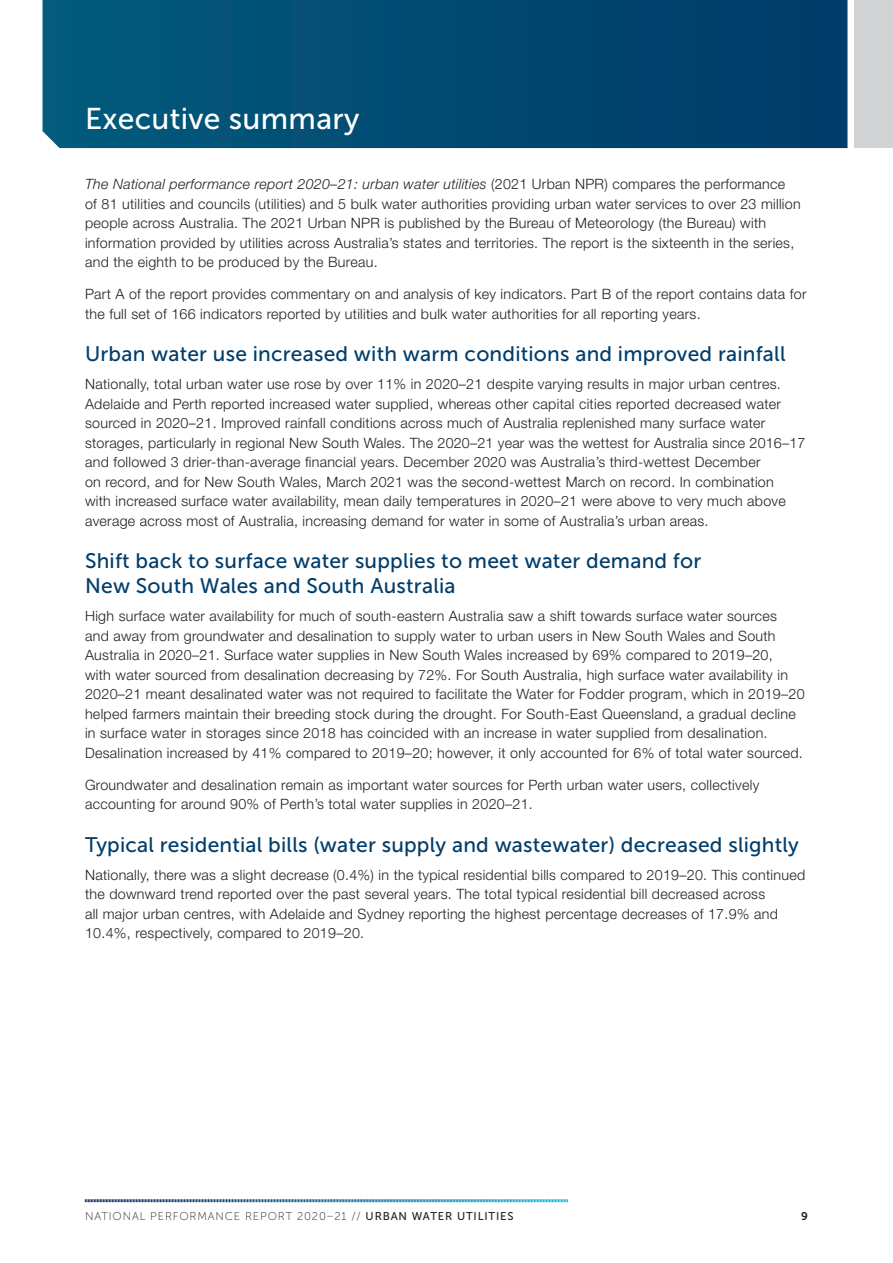
<style>
.page{position:relative;width:893px;height:1263px;background:#fff}
.page>*{position:absolute;margin:0;border:0;box-sizing:border-box;transform-origin:0 0}
.t1{font:30px "Museo Sans 500";letter-spacing:.01em;color:#fff}
.t2{font:21px/25.2px "Museo Sans 500";letter-spacing:.01em;color:#003d6a}
.t3{font:300 14.25px/19.5px "Helvetica Neue LT Std";letter-spacing:.02em;color:#231f20}
.t4{font:11.25px "Museo Sans 100";letter-spacing:.075em;color:#231f20}
.t5{font:11.25px "Museo Sans 700";color:#231f20}
.s1{font-style:italic}
.s2{font-family:"Museo Sans 500"}
</style>
<div class="page">
<svg style="left:85px;top:1199px;width:483px;height:4px;background:#82b1c7"></svg>
<svg style="left:43px;top:0;width:804px;height:148px;background:#014a72"></svg>
<div style="left:855px;top:0;width:38px;height:148px;background:#d1d2d4"></div>
<h1 class="t1" style="left:85px;top:102px;width:276px">Executive summary</h1>
<p class="t3" style="left:85px;top:174px;width:717px"><span class="s1">The National performance report 2020–21: urban water utilities</span> (2021 Urban NPR) compares the performance<br>of 81 utilities and councils (utilities) and 5 bulk water authorities providing urban water services to over 23 million people across Australia. The 2021 Urban NPR is published by the Bureau of Meteorology (the Bureau) with information provided by utilities across Australia ’s states and territories. The report is the sixteenth in the series, and the eighth to be produced by the Bureau.</p>
<p class="t3" style="left:85px;top:284px;width:723px">Part A of the report provides commentary on and analysis of key indicators. Part B of the report contains data for the full set of 166 indicators reported by utilities and bulk water authorities for all reporting years.</p>
<h2 class="t2" style="left:85px;top:341px;width:702px">Urban water use increased with warm conditions and improved rainfall</h2>
<p class="t3" style="left:85px;top:374px;width:722px">Nationally, total urban water use rose by over 11% in 2020–21 despite varying results in major urban centres.<br>Adelaide and Perth reported increased water supplied, whereas other capital cities reported decreased water sourced in 2020–21. Improved rainfall conditions across much of Australia replenished many surface water storages, particularly in regional New South Wales. The 2020–21 year was the wettest for Australia since 2016–17 and followed 3 drier-than-average financial years. December 2020 was Australia ’s third-wettest December<br>on record, and for New South Wales, March 2021 was the second-wettest March on record. In combination<br>with increased surface water availability, mean daily temperatures in 2020–21 were above to very much above average across most of Australia , increasing demand for water in some of Australia ’s urban areas.</p>
<h2 class="t2" style="left:85px;top:548px;width:618px">Shift back to surface water supplies to meet water demand for<br>New South Wales and South Australia</h2>
<p class="t3" style="left:85px;top:606px;width:721px">High surface water availability for much of south-eastern Australia saw a shift towards surface water sources<br>and away from groundwater and desalination to supply water to urban users in New South Wales and South Australia in 2020–21. Surface water supplies in New South Wales increased by 69% compared to 2019–20,<br>with water sourced from desalination decreasing by 72%. For South Australia, high surface water availability in 2020–21 meant desalinated water was not required to facilitate the Water for Fodder program, which in 2019–20 helped farmers maintain their breeding stock during the drought. For South-East Queensland, a gradual decline in surface water in storages since 2018 has coincided with an increase in water supplied from desalination.<br>Desalination increased by 41% compared to 2019–20; however, it only accounted for 6% of total water sourced.</p>
<p class="t3" style="left:85px;top:775px;width:676px">Groundwater and desalination remain as important water sources for Perth urban water users, collectively accounting for around 90% of Perth’s total water supplies in 2020–21.</p>
<h2 class="t2" style="left:85px;top:832px;width:715px">Typical residential bills (water supply and wastewater) decreased slightly</h2>
<p class="t3" style="left:85px;top:864px;width:722px">Nationally, there was a slight decrease (0.4%) in the typical residential bills compared to 2019–20. This continued the downward trend reported over the past several years. The total typical residential bill decreased across<br>all major urban centres, with Adelaide and Sydney reporting the highest percentage decreases of 17.9% and 10.4%, respectively, compared to 2019–20.</p>
<p class="t4" style="left:85px;top:1210px;width:430px">NATIONAL PERFORMANCE REPORT 2020–21 // <span class="s2">URBAN WATER UTILITIES</span></p>
<p class="t5" style="left:801px;top:1210px;width:8px">9</p>
</div>
